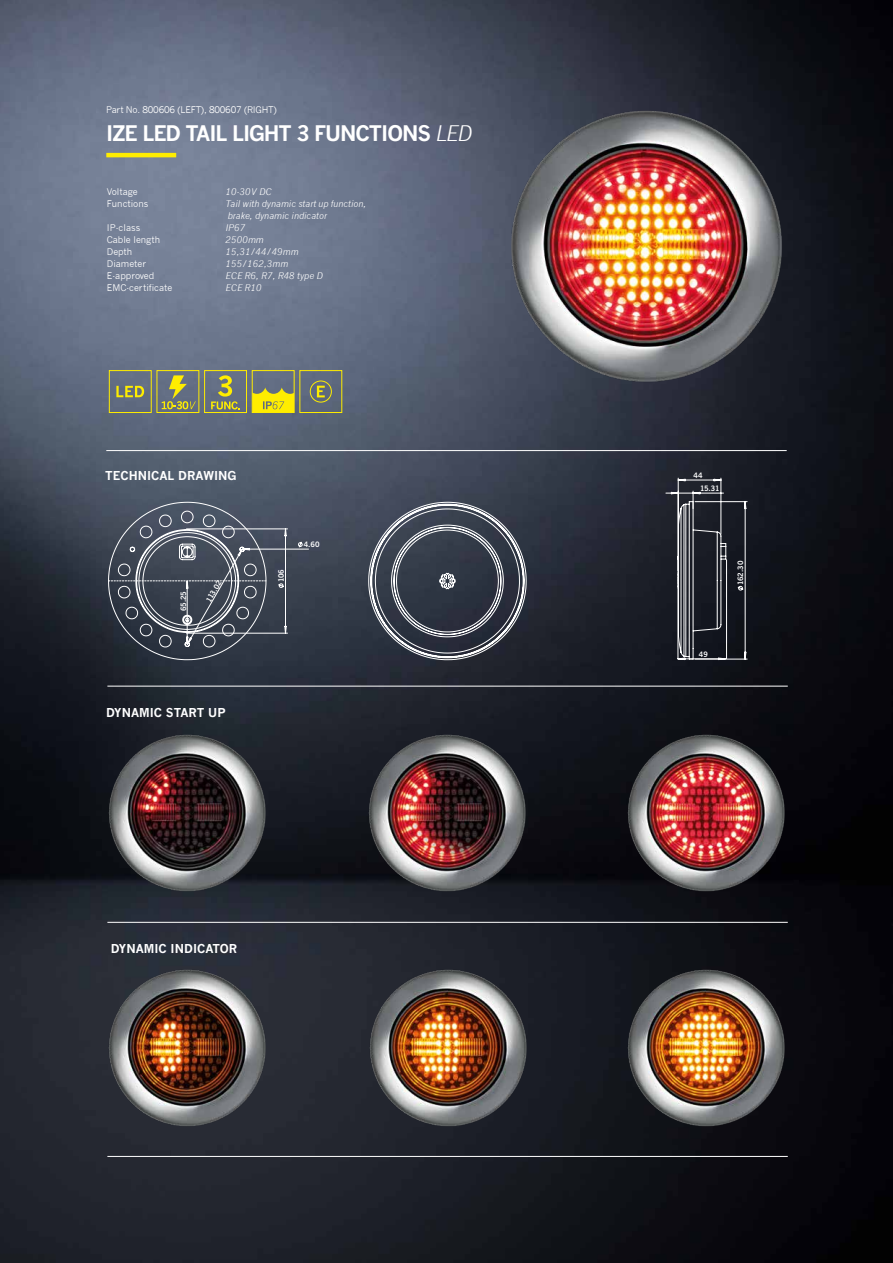
<style>
.page{position:relative;width:893px;height:1263px;background:#fff}
.page>*{position:absolute;margin:0;border:0;box-sizing:border-box;transform-origin:0 0}
.t1{font:700 21px "News Gothic";letter-spacing:-.05em;color:#fff}
.t2{font:700 12px "News Gothic";color:#fff}
.t3{font:italic 9px/12px "News Gothic";color:#fff}
.t4{font:9px/12px "News Gothic";color:#fff}
.t5{font:9px "News Gothic";letter-spacing:-.025em;color:#fff}
.t6{font:700 7.5px/13.2px "News Gothic";color:#fff}
.s1{font-weight:400;font-style:italic}
</style>
<div class="page">
<img style="left:1px;top:0;width:892px;height:1263px">
<img style="left:0;top:0;width:1px;height:1263px">
<img style="left:106px;top:967px;width:161px;height:161px">
<img style="left:367px;top:967px;width:161px;height:161px">
<img style="left:625px;top:967px;width:162px;height:161px">
<hr style="left:106px;top:153px;width:70px;height:4px;background:#ffed00">
<img style="left:506px;top:106px;width:280px;height:278px">
<img style="left:107px;top:732px;width:161px;height:161px">
<img style="left:366px;top:732px;width:161px;height:161px">
<img style="left:626px;top:732px;width:161px;height:161px">
<svg style="left:368px;top:502px;width:159px;height:158px;background:#4a505c"></svg>
<svg style="left:665px;top:478px;width:82px;height:182px;background:#363840"></svg>
<div style="left:109px;top:370px;width:43px;height:43px;border:1px solid #ffed00"></div>
<div style="left:157px;top:370px;width:42px;height:43px;border:1px solid #ffed00"></div>
<div style="left:204px;top:370px;width:43px;height:43px;border:1px solid #ffed00"></div>
<div style="left:300px;top:370px;width:42px;height:43px;border:1px solid #ffed00"></div>
<svg style="left:317px;top:386px;width:8px;height:11px"></svg>
<div style="left:310px;top:381px;width:22px;height:21px;border:1px solid #ffed00;border-radius:50%"></div>
<svg style="left:116px;top:386px;width:28px;height:11px"></svg>
<svg style="left:162px;top:375px;width:34px;height:34px"></svg>
<svg style="left:211px;top:375px;width:29px;height:34px"></svg>
<hr style="left:107px;top:922px;width:681px;height:1px;background:#fff">
<hr style="left:107px;top:686px;width:681px;height:1px;background:#fff">
<svg style="left:108px;top:502px;width:201px;height:158px;background:#4e5562"></svg>
<div style="left:252px;top:370px;width:42px;height:43px;border:1px solid #ffed00"></div>
<svg style="left:252px;top:387px;width:42px;height:25px"></svg>
<hr style="left:106px;top:450px;width:681px;height:1px;background:#fff">
<hr style="left:107px;top:1156px;width:681px;height:1px;background:#fff">
<p class="t5" style="left:106px;top:104px;width:172px">Part No. 800606 (LEFT), 800607 (RIGHT)</p>
<h1 class="t1" style="left:106px;top:121px;width:367px">IZE LED TAIL LIGHT 3 FUNCTIONS <span class="s1">LED</span></h1>
<p class="t4" style="left:107px;top:185px;width:43px">Voltage<br>Functions</p>
<p class="t4" style="left:107px;top:221px;width:67px">IP-class<br>Cable length<br>Depth<br>Diameter<br>E-approved<br>EMC-certificate</p>
<p class="t3" style="left:226px;top:185px;width:142px">10-30V DC<br>Tail with dynamic start up function, brake, dynamic indicator<br>IP67<br>2500mm<br>15,31/44/49mm<br>155/162,3mm<br>ECE R6, R7, R48 type D<br>ECE R10</p>
<h2 class="t2" style="left:105px;top:469px;width:133px">TECHNICAL DRAWING</h2>
<p class="t6" style="left:177px;top:611px;width:22px;rotate:-90deg">65.25</p>
<p class="t6" style="left:203px;top:598px;width:25px;rotate:-60deg">113.02</p>
<h2 class="t2" style="left:106px;top:705px;width:121px">DYNAMIC START UP</h2>
<p class="t6" style="left:275px;top:582px;width:15px;rotate:-90deg">106</p>
<p class="t6" style="left:304px;top:538px;width:17px">4.60</p>
<h2 class="t2" style="left:111px;top:941px;width:128px">DYNAMIC INDICATOR</h2>
<p class="t6" style="left:700px;top:469px;width:21px;text-indent:-6px">44<br>15.31</p>
<p class="t6" style="left:699px;top:648px;width:11px">49</p>
<p class="t6" style="left:734px;top:585px;width:26px;rotate:-90deg">162.30</p>
</div>
